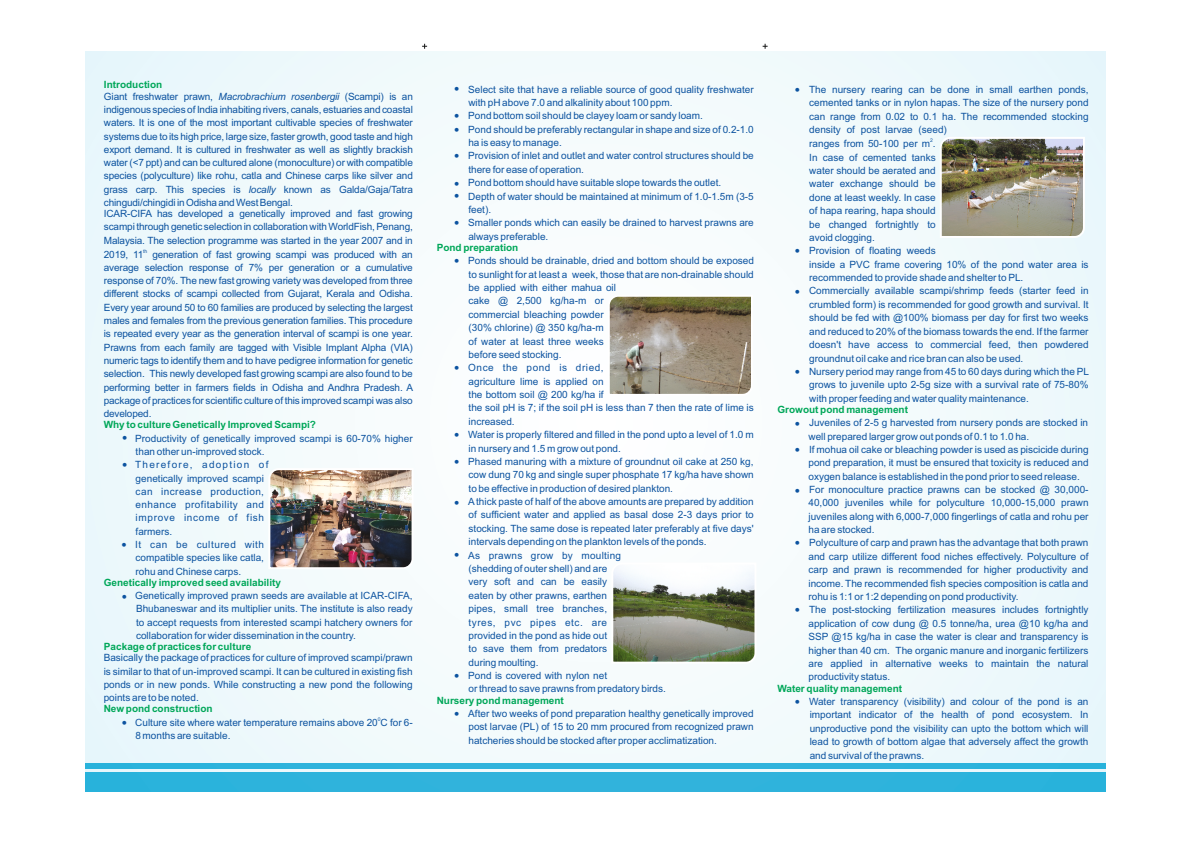
<style>
.page{position:relative;width:1191px;height:842px;background:#fff}
.page>*{position:absolute;margin:0;border:0;box-sizing:border-box;transform-origin:0 0}
.t1{font:10px/13.4px "Arial";color:#0c53a0;text-align:justify}
.t2{font:700 10px "Arial";color:#00a759}
.t3{font:5px "Arial";color:#0c53a0}
.s1{font-style:italic}
</style>
<div class="page">
<div style="left:85px;top:51px;width:1021px;height:740px;background:#f3fafc"></div>
<img style="left:269px;top:468px;width:144px;height:101px">
<svg style="left:612px;top:563px;width:144px;height:100px"></svg>
<img style="left:940px;top:136px;width:146px;height:102px">
<svg style="left:607px;top:295px;width:146px;height:102px;background:#9a8f7c"></svg>
<div style="left:85px;top:773px;width:1021px;height:18px;background:#2fb3dc"></div>
<div style="left:85px;top:763px;width:1021px;height:6px;background:#2fb3dc"></div>
<svg style="left:422px;top:44px;width:5px;height:5px"></svg>
<svg style="left:762px;top:44px;width:5px;height:5px"></svg>
<svg style="left:123px;top:720px;width:3px;height:4px"></svg>
<p class="t2" style="left:104px;top:81px;width:60px">Introduction</p>
<p class="t1" style="left:104px;top:90px;width:310px">Giant freshwater prawn, <span class="s1">Macrobrachium rosenbergii</span> (Scampi) is an indigenous species of India inhabiting rivers, canals, estuaries and coastal waters. It is one of the most important cultivable species of freshwater systems due to its high price, large size, faster growth, good taste and high export demand. It is cultured in freshwater as well as slightly brackish water (&lt;7 ppt) and can be cultured alone (monoculture) or with compatible species (polyculture) like rohu, catla and Chinese carps like silver and grass carp. This species is <span class="s1">locally</span> known as Galda/Gaja/Tatra chingudi/chingidi inOdishaandWestBengal.</p>
<p class="t1" style="left:104px;top:208px;width:310px">ICAR-CIFA has developed a genetically improved and fast growing scampi through genetic selection in collaboration with WorldFish, Penang, Malaysia. The selection programme was started in the year 2007 and in</p>
<p class="t3" style="left:143px;top:249px;width:6px">th</p>
<p class="t1" style="left:104px;top:248px;width:311px">2019, 11 generation of fast growing scampi was produced with an average selection response of 7% per generation or a cumulative response of 70%. The new fast growing variety was developed from three different stocks of scampi collected from Gujarat, Kerala and Odisha.<br>Every year around 50 to 60 families are produced by selecting the largest males and females from the previous generation families. This procedure is repeated every year as the generation interval of scampi is one year.<br>Prawns from each family are tagged with Visible Implant Alpha (VIA) numeric tags to identify them and to have pedigree information for genetic selection. This newly developed fast growing scampi are also found to be performing better in farmers fields in Odisha and Andhra Pradesh. A package of practices for scientific culture of this improved scampi was also developed.</p>
<p class="t1" style="left:135px;top:432px;width:279px;text-align:left">Productivity of genetically improved scampi is 60-70% higher than other un-improved stock.<br>Therefore, adoption of<br>genetically improved scampi<br>can increase production,<br>enhance profitability and<br>improve income of fish<br>farmers.<br>It can be cultured with<br>compatible species like catla,<br>rohu and Chinese carps.</p>
<p class="t1" style="left:135px;top:590px;width:279px">Genetically improved prawn seeds are available at ICAR-CIFA, Bhubaneswar and its multiplier units. The institute is also ready to accept requests from interested scampi hatchery owners for collaboration for wider dissemination in the country.</p>
<p class="t1" style="left:104px;top:652px;width:310px">Basically the package of practices for culture of improved scampi/prawn is similar to that of un-improved scampi. It can be cultured in existing fish ponds or in new ponds. While constructing a new pond the following points are to be noted.</p>
<p class="t3" style="left:378px;top:717px;width:4px">0</p>
<p class="t1" style="left:135px;top:716px;width:279px">Culture site where water temperature remains above 20 C for 6-<br>8 months are suitable.</p>
<p class="t2" style="left:104px;top:421px;width:214px">Why to culture Genetically Improved Scampi?</p>
<p class="t2" style="left:104px;top:578px;width:179px">Genetically improved seed availability</p>
<p class="t2" style="left:104px;top:643px;width:149px">Package of practices for culture</p>
<p class="t2" style="left:104px;top:705px;width:110px">New pond construction</p>
<p class="t1" style="left:468px;top:84px;width:287px;text-align:left">Select site that have a reliable source of good quality freshwater with pH above 7.0 and alkalinity about 100 ppm.<br>Pond bottom soil should be clayey loam or sandy loam.<br>Pond should be preferably rectangular in shape and size of 0.2-1.0 ha is easy to manage.<br>Provision of inlet and outlet and water control structures should be there for ease of operation.<br>Pond bottom should have suitable slope towards the outlet.<br>Depth of water should be maintained at minimum of 1.0-1.5m (3-5 feet).<br>Smaller ponds which can easily be drained to harvest prawns are always preferable.</p>
<p class="t1" style="left:468px;top:255px;width:287px;text-align:left">Ponds should be drainable, dried and bottom should be exposed to sunlight for at least a week, those that are non-drainable should be applied with either mahua oil<br>cake @ 2,500 kg/ha-m or<br>commercial bleaching powder<br>(30% chlorine) @ 350 kg/ha-m<br>of water at least three weeks<br>before seed stocking.<br>Once the pond is dried,<br>agriculture lime is applied on<br>the bottom soil @ 200 kg/ha if<br>the soil pH is 7; if the soil pH is less than 7 then the rate of lime is increased.<br>Water is properly filtered and filled in the pond upto a level of 1.0 m in nursery and 1.5 m grow out pond.<br>Phased manuring with a mixture of groundnut oil cake at 250 kg, cow dung 70 kg and single super phosphate 17 kg/ha have shown to be effective in production of desired plankton.<br>Athick paste of half of the above amounts are prepared by addition of sufficient water and applied as basal dose 2-3 days prior to stocking. The same dose is repeated later preferably at five days' intervals depending on the plankton levels of the ponds.<br>As prawns grow by moulting<br>(shedding of outer shell) and are<br>very soft and can be easily<br>eaten by other prawns, earthen<br>pipes, small tree branches,<br>tyres, pvc pipes etc. are<br>provided in the pond as hide out<br>to save them from predators<br>during moulting.<br>Pond is covered with nylon net<br>or thread to save prawns from predatory birds.</p>
<p class="t1" style="left:468px;top:708px;width:287px">After two weeks of pond preparation healthy genetically improved post larvae (PL) of 15 to 20 mm procured from recognized prawn hatcheries should be stocked after proper acclimatization.</p>
<p class="t2" style="left:437px;top:243px;width:83px">Pond preparation</p>
<p class="t2" style="left:437px;top:696px;width:129px">Nursery pond management</p>
<p class="t1" style="left:809px;top:84px;width:281px">The nursery rearing can be done in small earthen ponds, cemented tanks or in nylon hapas. The size of the nursery pond can range from 0.02 to 0.1 ha. The recommended stocking density of post larvae (seed)</p>
<p class="t3" style="left:930px;top:139px;width:4px">2</p>
<p class="t1" style="left:809px;top:138px;width:281px;text-align:left">ranges from 50-100 per m .<br>In case of cemented tanks<br>water should be aerated and<br>water exchange should be<br>done at least weekly. In case<br>of hapa rearing, hapa should<br>be changed fortnightly to<br>avoid clogging.<br>Provision of floating weeds<br>inside a PVC frame covering 10% of the pond water area is recommended to provide shade and shelter to PL.<br>Commercially available scampi/shrimp feeds (starter feed in crumbled form) is recommended for good growth and survival. It should be fed with @100% biomass per day for first two weeks and reduced to 20% of the biomass towards the end. If the farmer doesn't have access to commercial feed, then powdered groundnut oil cake and rice bran can also be used.<br>Nursery period may range from 45 to 60 days during which the PL grows to juvenile upto 2-5g size with a survival rate of 75-80% with proper feeding and water quality maintenance.</p>
<p class="t1" style="left:808px;top:417px;width:282px;text-align:left">Juveniles of 2-5 g harvested from nursery ponds are stocked in well prepared larger grow out ponds of 0.1 to 1.0 ha.<br>If mohua oil cake or bleaching powder is used as piscicide during pond preparation, it must be ensured that toxicity is reduced and oxygen balance is established in the pond prior to seed release.<br>For monoculture practice prawns can be stocked @ 30,000- 40,000 juveniles while for polyculture 10,000-15,000 prawn juveniles along with 6,000-7,000 fingerlings of catla and rohu per ha are stocked.<br>Polyculture of carp and prawn has the advantage that both prawn and carp utilize different food niches effectively. Polyculture of carp and prawn is recommended for higher productivity and income. The recommended fish species composition is catla and rohu is 1:1 or 1:2 depending on pond productivity.<br>The post-stocking fertilization measures includes fortnightly application of cow dung @ 0.5 tonne/ha, urea @10 kg/ha and SSP @15 kg/ha in case the water is clear and transparency is higher than 40 cm. The organic manure and inorganic fertilizers are applied in alternative weeks to maintain the natural productivity status.</p>
<p class="t1" style="left:809px;top:696px;width:281px">Water transparency (visibility) and colour of the pond is an important indicator of the health of pond ecosystem. In unproductive pond the visibility can upto the bottom which will lead to growth of bottom algae that adversely affect the growth and survival of the prawns.</p>
<p class="t2" style="left:777px;top:405px;width:132px">Growout pond management</p>
<p class="t2" style="left:777px;top:684px;width:126px">Water quality management</p>
</div>
